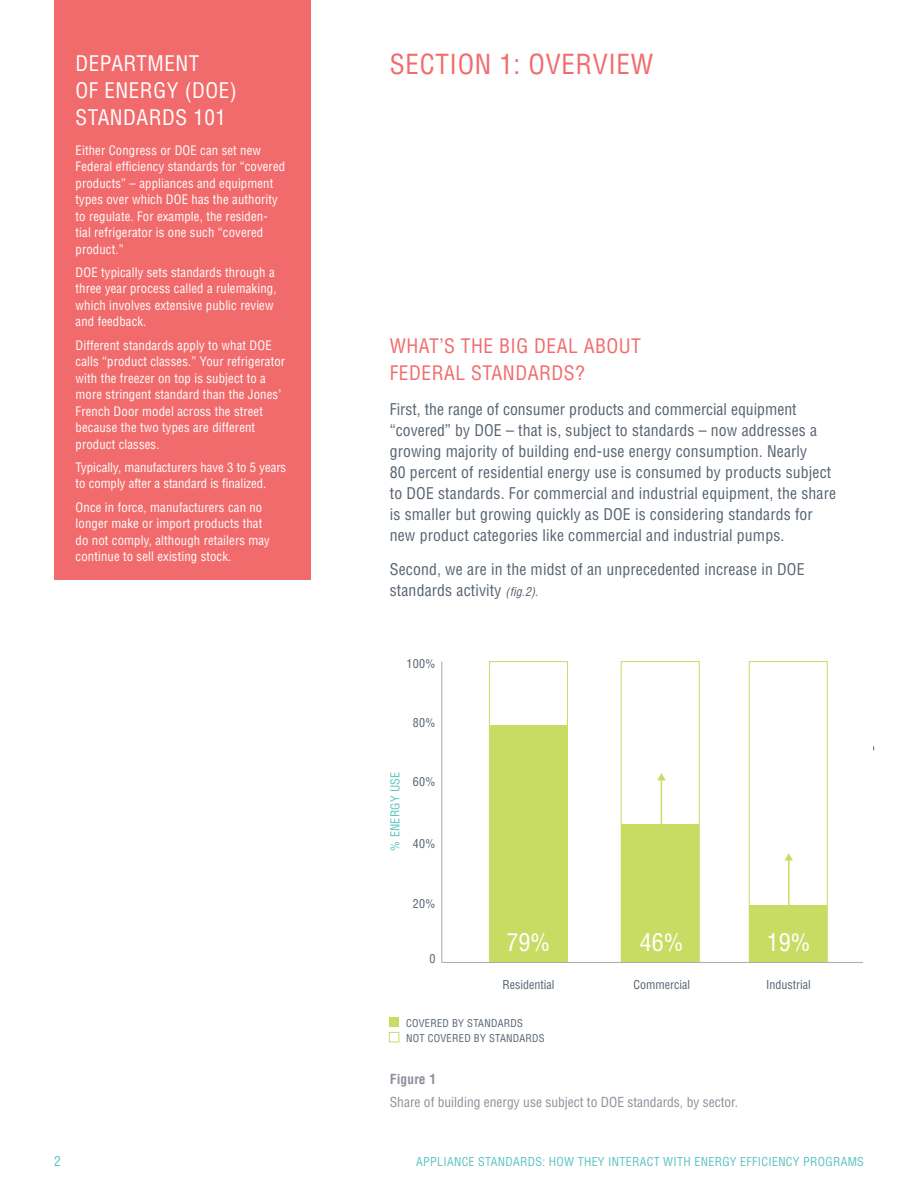
<style>
.page{position:relative;width:918px;height:1188px;background:#fff}
.page>*{position:absolute;margin:0;border:0;box-sizing:border-box;transform-origin:0 0}
.t1{font:condensed 27px "Helvetica";letter-spacing:.025em;color:#f26b6c}
.t2{font:condensed 24px "Helvetica";color:#fff}
.t3{font:condensed 21px/27px "Helvetica";letter-spacing:.025em;color:#fff}
.t4{font:condensed 19.5px/27px "Helvetica";letter-spacing:.025em;color:#f26b6c}
.t5{font:condensed 15.75px/21px "Helvetica";letter-spacing:.01em;color:#556270}
.t6{font:condensed 13.5px "Helvetica";color:#8c909b}
.t7{font:700 condensed 13.5px "Helvetica";letter-spacing:.01em;color:#8c909b}
.t8{font:condensed 13.5px "Helvetica";color:#5bc4bf}
.t9{font:condensed 12.75px/16.5px "Helvetica";letter-spacing:.01em;color:#fff}
.t10{font:condensed 12px "Helvetica";letter-spacing:.025em;color:#5bc4bf}
.t11{font:condensed 12px "Helvetica";color:#556270}
.t12{font:condensed 10.5px/14.9px "Helvetica";letter-spacing:.025em;color:#556270}
.s1{font-style:italic;font-size:12px}
</style>
<div class="page">
<div style="left:490px;top:725px;width:78px;height:237px;background:#c8dc64"></div>
<div style="left:749px;top:905px;width:78px;height:57px;background:#c8dc64"></div>
<div style="left:621px;top:824px;width:78px;height:138px;background:#c8dc64"></div>
<hr style="left:788px;top:859px;width:2px;height:59px;background:#c8dc64">
<svg style="left:784px;top:853px;width:9px;height:8px"></svg>
<hr style="left:661px;top:779px;width:1px;height:59px;background:#c8dc64">
<svg style="left:657px;top:773px;width:9px;height:7px"></svg>
<div style="left:489px;top:661px;width:79px;height:302px;border:1px solid #c8dc64"></div>
<div style="left:749px;top:661px;width:79px;height:302px;border:1px solid #c8dc64"></div>
<div style="left:621px;top:661px;width:79px;height:302px;border:1px solid #c8dc64"></div>
<div style="left:54px;top:0;width:256px;height:580px;background:#f26b6c"></div>
<div style="left:389px;top:1018px;width:10px;height:9px;background:#c8dc64"></div>
<div style="left:389px;top:1032px;width:10px;height:10px;background:#fff;border:1px solid #c8dc64"></div>
<hr style="left:441px;top:662px;width:1px;height:300px;background:#a7a9ac">
<hr style="left:442px;top:962px;width:421px;height:1px;background:#a7a9ac">
<h3 class="t3" style="left:76px;top:49px;width:163px">DEPARTMENT<br>OF ENERGY (DOE)<br>STANDARDS 101</h3>
<p class="t9" style="left:76px;top:142px;width:211px">Either Congress or DOE can set new Federal efficiency standards for “covered products” – appliances and equipment types over which DOE has the authority to regulate. For example, the residen&shy;tial refrigerator is one such “covered product.”</p>
<p class="t9" style="left:76px;top:264px;width:202px">DOE typically sets standards through a three year process called a rulemaking, which involves extensive public review and feedback.</p>
<p class="t9" style="left:76px;top:337px;width:211px">Different standards apply to what DOE calls “product classes.” Your refrigerator with the freezer on top is subject to a more stringent standard than the Jones’ French Door model across the street because the two types are different product classes.</p>
<p class="t9" style="left:76px;top:459px;width:212px">Typically, manufacturers have 3 to 5 years to comply after a standard is finalized.</p>
<p class="t9" style="left:76px;top:499px;width:196px">Once in force, manufacturers can no longer make or import products that do not comply, although retailers may continue to sell existing stock.</p>
<h1 class="t1" style="left:390px;top:47px;width:265px">SECTION 1: OVERVIEW</h1>
<h3 class="t4" style="left:390px;top:332px;width:253px">WHAT’S THE BIG DEAL ABOUT<br>FEDERAL STANDARDS?</h3>
<p class="t5" style="left:390px;top:398px;width:448px">First, the range of consumer products and commercial equipment “covered” by DOE – that is, subject to standards – now addresses a growing majority of building end-use energy consumption. Nearly<br>80 percent of residential energy use is consumed by products subject to DOE standards. For commercial and industrial equipment, the share is smaller but growing quickly as DOE is considering standards for new product categories like commercial and industrial pumps.</p>
<p class="t5" style="left:390px;top:559px;width:416px">Second, we are in the midst of an unprecedented increase in DOE standards activity <span class="s1">(fig.2).</span></p>
<p class="t11" style="left:406px;top:656px;width:30px">100%</p>
<p class="t11" style="left:413px;top:715px;width:24px">80%</p>
<p class="t10" style="left:388px;top:851px;width:80px;rotate:-90deg">% ENERGY USE</p>
<p class="t11" style="left:413px;top:774px;width:24px">60%</p>
<p class="t11" style="left:413px;top:836px;width:24px">40%</p>
<p class="t11" style="left:413px;top:896px;width:24px">20%</p>
<p class="t11" style="left:429px;top:951px;width:7px">0</p>
<h2 class="t2" style="left:507px;top:928px;width:45px">79%</h2>
<h2 class="t2" style="left:640px;top:928px;width:45px">46%</h2>
<h2 class="t2" style="left:767px;top:928px;width:45px">19%</h2>
<p class="t11" style="left:503px;top:978px;width:53px">Residential</p>
<p class="t11" style="left:634px;top:978px;width:58px">Commercial</p>
<p class="t11" style="left:766px;top:978px;width:46px">Industrial</p>
<p class="t12" style="left:406px;top:1016px;width:140px">COVERED BY STANDARDS<br>NOT COVERED BY STANDARDS</p>
<p class="t7" style="left:390px;top:1070px;width:48px">Figure 1</p>
<p class="t6" style="left:390px;top:1094px;width:350px">Share of building energy use subject to DOE standards, by sector.</p>
<p class="t8" style="left:54px;top:1153px;width:8px">2</p>
<p class="t10" style="left:416px;top:1155px;width:449px">APPLIANCE STANDARDS: HOW THEY INTERACT WITH ENERGY EFFICIENCY PROGRAMS</p>
</div>
